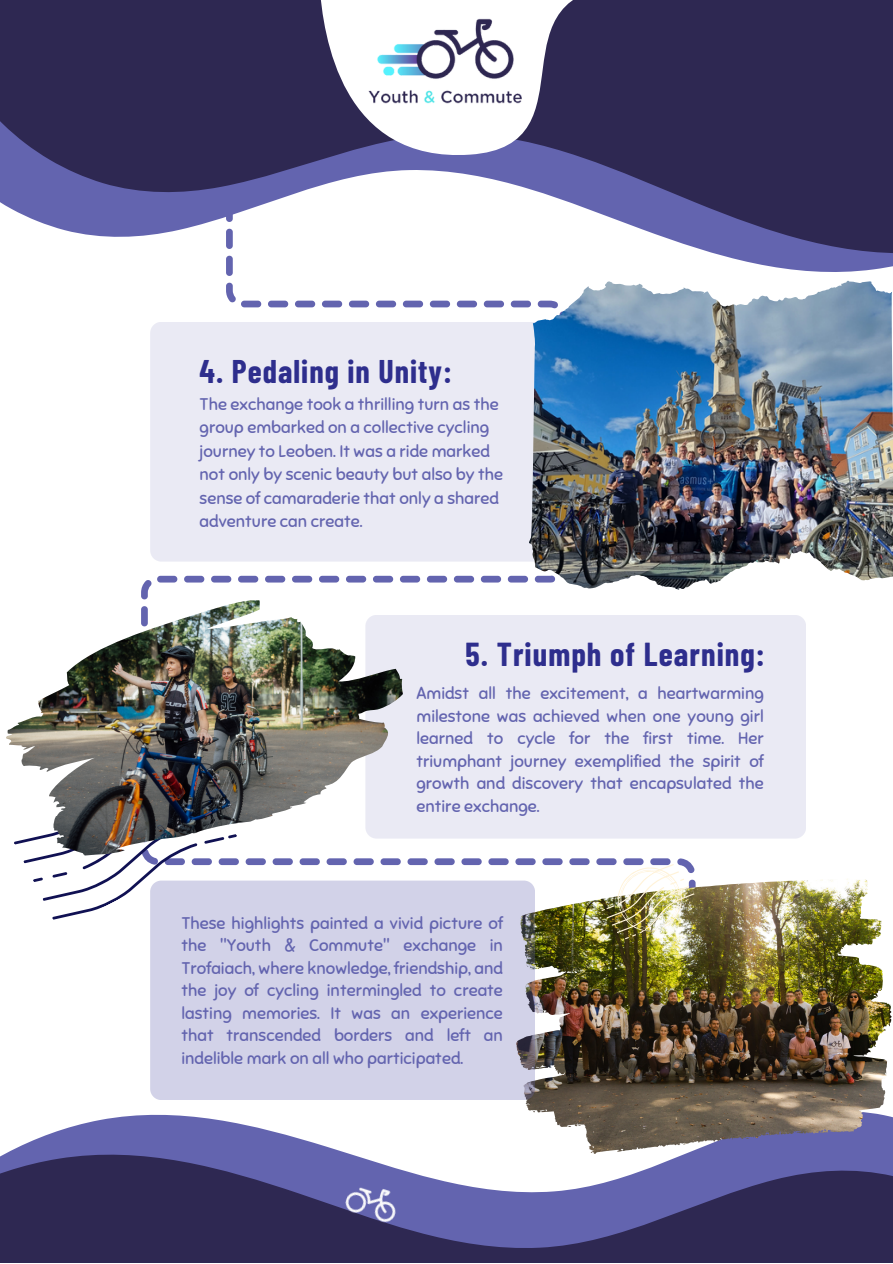
<style>
.page{position:relative;width:893px;height:1264px;background:#fff}
.page>*{position:absolute;margin:0;border:0;box-sizing:border-box;transform-origin:0 0}
.t1{font:700 32.4px "Barlow Condensed";letter-spacing:.035em;color:#2e2e8d}
.t2{font:700 32.1px "Barlow Condensed";letter-spacing:.035em;color:#2e2e8d}
.t3{font:16.8px/22.5px "Sniglet";color:#6364af;text-align:justify}
</style>
<div class="page">
<svg style="left:141px;top:575px;width:554px;height:25px"></svg>
<svg style="left:160px;top:536px;width:732px;height:39px"></svg>
<svg style="left:0;top:0;width:613px;height:536px"></svg>
<svg style="left:97px;top:0;width:795px;height:281px;fill:#2e2852"></svg>
<img style="left:364px;top:14px;width:162px;height:95px">
<img style="left:0;top:838px;width:892px;height:424px">
<img style="left:341px;top:1177px;width:62px;height:50px">
<img style="left:601px;top:857px;width:94px;height:83px">
<div style="left:150px;top:322px;width:394px;height:239px;background:#eaeaf4"></div>
<div style="left:403px;top:615px;width:403px;height:223px;background:#eaeaf4"></div>
<div style="left:150px;top:880px;width:385px;height:220px;background:#d2d2e8"></div>
<svg style="left:12px;top:855px;width:225px;height:75px"></svg>
<svg style="left:608px;top:303px;width:5px;height:97px"></svg>
<img style="left:613px;top:281px;width:279px;height:273px">
<img style="left:6px;top:600px;width:397px;height:255px">
<p class="t2" style="left:199px;top:350px;width:254px">4. Pedaling in Unity:</p>
<p class="t3" style="left:199px;top:392px;width:305px;line-height:23.4px;text-align:left">The exchange took a thrilling turn as the group embarked on a collective cycling journey to Leoben. It was a ride marked not only by scenic beauty but also by the sense of camaraderie that only a shared adventure can create.</p>
<p class="t1" style="left:465px;top:634px;width:301px">5. Triumph of Learning:</p>
<p class="t3" style="left:416px;top:682px;width:349px">Amidst all the excitement, a heartwarming milestone was achieved when one young girl learned to cycle for the first time. Her triumphant journey exemplified the spirit of growth and discovery that encapsulated the entire exchange.</p>
<p class="t3" style="left:181px;top:911px;width:323px">These highlights painted a vivid picture of the "Youth &amp; Commute" exchange in Trofaiach, where knowledge, friendship, and the joy of cycling intermingled to create lasting memories. It was an experience that transcended borders and left an indelible mark on all who participated.</p>
</div>
